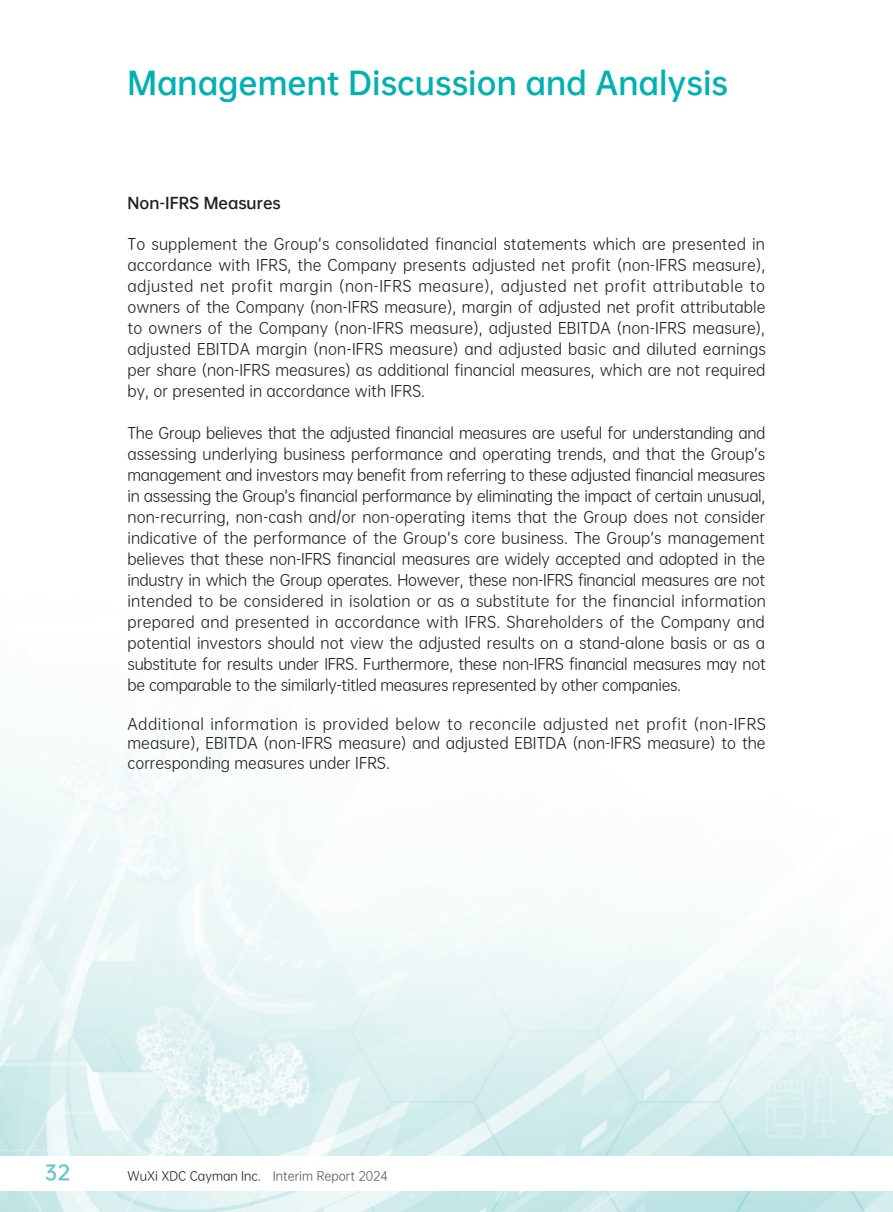
<style>
.page{position:relative;width:893px;height:1212px;background:#fff}
.page>*{position:absolute;margin:0;border:0;box-sizing:border-box;transform-origin:0 0}
.t1{font:30px "OPPO Sans B";color:#00b1b0}
.t2{font:19.5px "OPPO Sans B";color:#64c7c7}
._00_txt{font:15px/21px "OPPO Sans R";color:#231f20;text-align:justify}
._02_H2{font:15px "OPPO Sans B";color:#231f20}
.t3{font:12px "OPPO Sans R";color:#231f20}
.s1{color:#57585a}
</style>
<div class="page">
<img style="left:0;top:723px;width:893px;height:489px">
<div style="left:0;top:1156px;width:893px;height:34px;background:#fff"></div>
<h1 class="t1" style="left:128px;top:57px;width:602px">Management Discussion and Analysis</h1>
<p class="_02_H2" style="left:128px;top:190px;width:155px">Non-IFRS Measures</p>
<p class="_00_txt" style="left:128px;top:232px;width:640px">To supplement the Group’s consolidated financial statements which are presented in accordance with IFRS, the Company presents adjusted net profit (non-IFRS measure), adjusted net profit margin (non-IFRS measure), adjusted net profit attributable to owners of the Company (non-IFRS measure), margin of adjusted net profit attributable to owners of the Company (non-IFRS measure), adjusted EBITDA (non-IFRS measure), adjusted EBITDA margin (non-IFRS measure) and adjusted basic and diluted earnings per share (non-IFRS measures) as additional financial measures, which are not required by, or presented in accordance with IFRS.</p>
<p class="_00_txt" style="left:128px;top:421px;width:640px">The Group believes that the adjusted financial measures are useful for understanding and assessing underlying business performance and operating trends, and that the Group’s management and investors may benefit from referring to these adjusted financial measures in assessing the Group’s financial performance by eliminating the impact of certain unusual, non-recurring, non-cash and/or non-operating items that the Group does not consider indicative of the performance of the Group’s core business. The Group’s management believes that these non-IFRS financial measures are widely accepted and adopted in the industry in which the Group operates. However, these non-IFRS financial measures are not intended to be considered in isolation or as a substitute for the financial information prepared and presented in accordance with IFRS. Shareholders of the Company and potential investors should not view the adjusted results on a stand-alone basis or as a substitute for results under IFRS. Furthermore, these non-IFRS financial measures may not be comparable to the similarly-titled measures represented by other companies.</p>
<p class="_00_txt" style="left:128px;top:713px;width:640px;line-height:19.5px">Additional information is provided below to reconcile adjusted net profit (non-IFRS measure), EBITDA (non-IFRS measure) and adjusted EBITDA (non-IFRS measure) to the corresponding measures under IFRS.</p>
<h2 class="t2" style="left:45px;top:1156px;width:27px">32</h2>
<p class="t3" style="left:128px;top:1166px;width:262px">WuXi XDC Cayman Inc. <span class="s1">Interim Report 2024</span></p>
</div>
